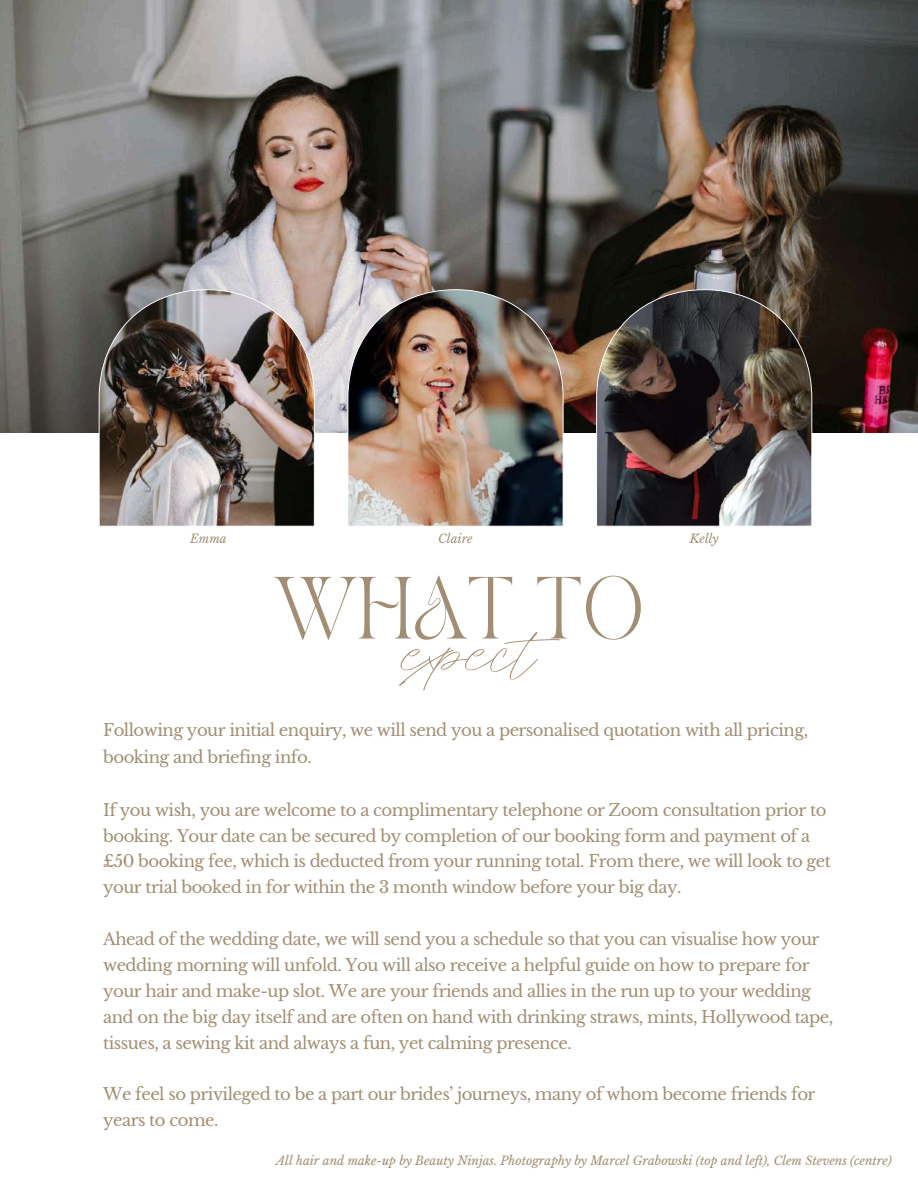
<style>
.page{position:relative;width:918px;height:1188px;background:#fff}
.page>*{position:absolute;margin:0;border:0;box-sizing:border-box;transform-origin:0 0}
.t1{font:105.6px "Jules Otonomi Free";color:#a18e74}
.t2{font:61.65px "TAN PEARL Regular";color:#a18e74}
.t3{font:16.5px/25.8px "Libre Baskerville";letter-spacing:-.03em;color:#a18e74}
.t4{font:italic 12px "Libre Baskerville";color:#a18e74}
</style>
<div class="page">
<img style="left:0;top:0;width:918px;height:433px">
<img style="left:99px;top:289px;width:216px;height:238px">
<img style="left:347px;top:289px;width:217px;height:238px">
<img style="left:596px;top:289px;width:216px;height:238px">
<p class="t4" style="left:190px;top:531px;width:38px">Emma</p>
<p class="t4" style="left:438px;top:531px;width:36px">Claire</p>
<p class="t4" style="left:690px;top:531px;width:31px">Kelly</p>
<h2 class="t2" style="left:274px;top:576px;width:372px">WHAT TO</h2>
<h1 class="t1" style="left:403px;top:617px;width:136px">expect</h1>
<p class="t3" style="left:103px;top:717px;width:707px;line-height:27px">Following your initial enquiry, we will send you a personalised quotation with all pricing, booking and briefing info.</p>
<p class="t3" style="left:103px;top:797px;width:730px">If you wish, you are welcome to a complimentary telephone or Zoom consultation prior to booking. Your date can be secured by completion of our booking form and payment of a £50 booking fee, which is deducted from your running total. From there, we will look to get your trial booked in for within the 3 month window before your big day.</p>
<p class="t3" style="left:103px;top:926px;width:732px">Ahead of the wedding date, we will send you a schedule so that you can visualise how your wedding morning will unfold. You will also receive a helpful guide on how to prepare for your hair and make-up slot. We are your friends and allies in the run up to your wedding and on the big day itself and are often on hand with drinking straws, mints, Hollywood tape, tissues, a sewing kit and always a fun, yet calming presence.</p>
<p class="t3" style="left:103px;top:1082px;width:714px">We feel so privileged to be a part our brides’ journeys, many of whom become friends for years to come.</p>
<p class="t4" style="left:276px;top:1153px;width:617px">All hair and make-up by Beauty Ninjas. Photography by Marcel Grabowski (top and left), Clem Stevens (centre)</p>
</div>
